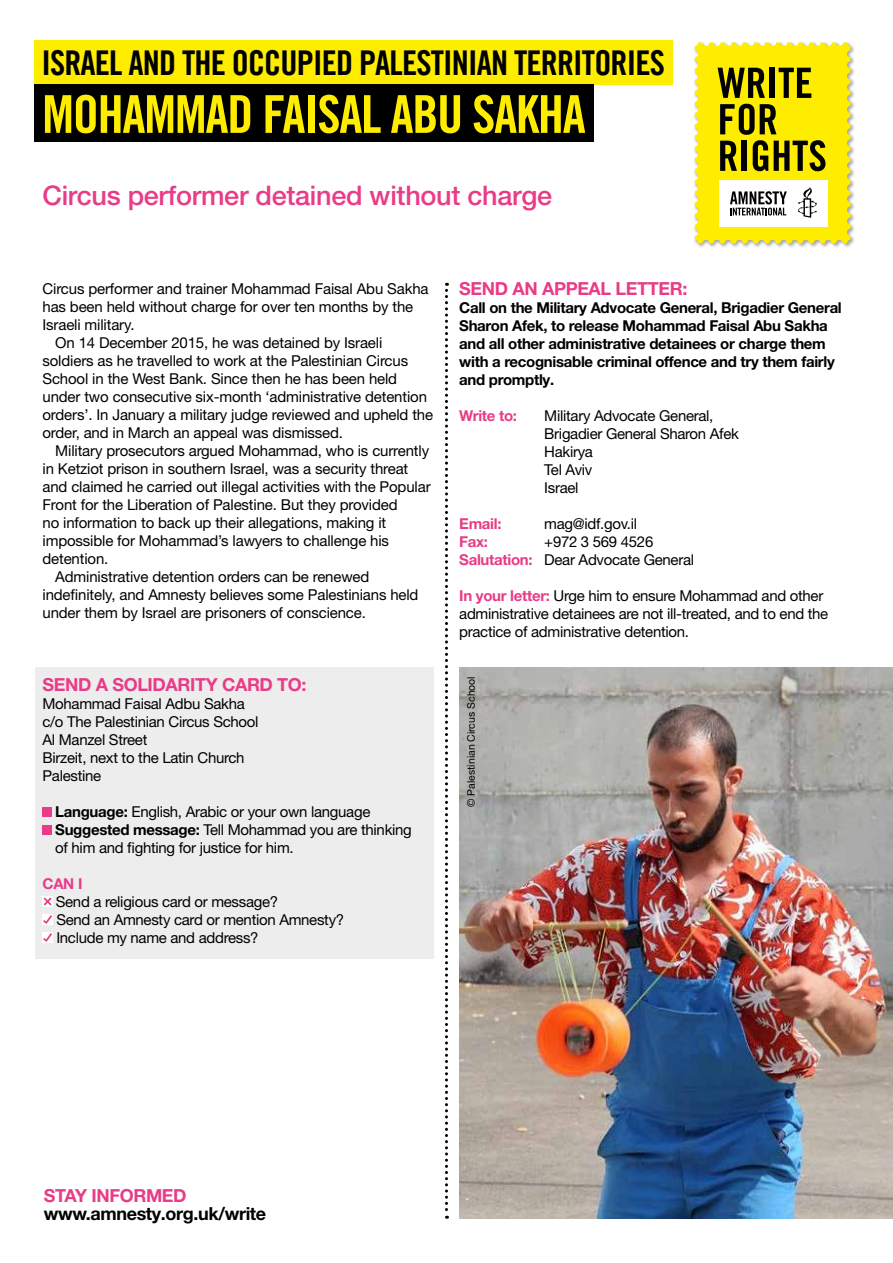
<style>
.page{position:relative;width:893px;height:1263px;background:#fff}
.page>*{position:absolute;margin:0;border:0;box-sizing:border-box;transform-origin:0 0}
.t1{font:52.2px "Amnesty Trade Gothic Bd Cn 20";letter-spacing:-.025em;color:#ffed00}
.t2{font:34.2px "Amnesty Trade Gothic Bd Cn 20";letter-spacing:-.025em;color:#000}
.t3{font:500 27px "Helvetica Neue LT Pro";letter-spacing:-.01em;color:#e93b87}
.t4{font:700 18px "Helvetica Neue LT Pro";letter-spacing:-.02em;color:#e93b87}
.t5{font:700 18px "Helvetica Neue LT Pro";letter-spacing:-.02em;color:#000}
.t6{font:15px/18px "Helvetica Neue LT Pro";letter-spacing:-.01em;color:#000}
.t7{font:700 15px/18px "Helvetica Neue LT Pro";letter-spacing:-.02em;color:#000}
.t8{font:700 15px "Helvetica Neue LT Pro";letter-spacing:-.02em;color:#e93b87}
.t9{font:10.5px "Helvetica Neue";color:#000}
.s1{font-weight:700}
.s2{font-weight:700;color:#e93b87}
</style>
<div class="page">
<img style="left:459px;top:668px;width:434px;height:550px">
<div style="left:34px;top:40px;width:639px;height:45px;background:#ffed00"></div>
<div style="left:34px;top:85px;width:559px;height:57px;background:#000"></div>
<svg style="left:445px;top:283px;width:3px;height:936px"></svg>
<div style="left:35px;top:668px;width:399px;height:291px;background:#ededed"></div>
<div style="left:43px;top:807px;width:9px;height:10px;background:#e93b87"></div>
<div style="left:43px;top:825px;width:9px;height:10px;background:#e93b87"></div>
<svg style="left:43px;top:896px;width:10px;height:11px"></svg>
<svg style="left:44px;top:897px;width:8px;height:8px"></svg>
<div style="left:43px;top:914px;width:10px;height:11px;background:#fff"></div>
<svg style="left:43px;top:915px;width:9px;height:9px"></svg>
<div style="left:43px;top:932px;width:10px;height:11px;background:#fff"></div>
<svg style="left:43px;top:933px;width:9px;height:9px"></svg>
<div style="left:693px;top:41px;width:162px;height:207px;background:#000;opacity:.35"></div>
<svg style="left:695px;top:43px;width:155px;height:200px;background:#d6c92a"></svg>
<h2 class="t2" style="left:41px;top:42px;width:625px">ISRAEL AND THE OCCUPIED PALESTINIAN TERRITORIES</h2>
<h1 class="t1" style="left:42px;top:83px;width:545px">MOHAMMAD FAISAL ABU SAKHA</h1>
<h3 class="t3" style="left:43px;top:179px;width:511px">Circus performer detained without charge</h3>
<p class="t6" style="left:43px;top:279px;width:388px">Circus performer and trainer Mohammad Faisal Abu Sakha</p>
<p class="t6" style="left:43px;top:297px;width:372px">has been held without charge for over ten months by the</p>
<p class="t6" style="left:43px;top:315px;width:94px">Israeli military.</p>
<p class="t6" style="left:55px;top:333px;width:329px">On 14 December 2015, he was detained by Israeli</p>
<p class="t6" style="left:43px;top:351px;width:367px">soldiers as he travelled to work at the Palestinian Circus</p>
<p class="t6" style="left:43px;top:369px;width:356px">School in the West Bank. Since then he has been held</p>
<p class="t6" style="left:43px;top:387px;width:386px">under two consecutive six-month ‘administrative detention</p>
<p class="t6" style="left:43px;top:405px;width:392px">orders’. In January a military judge reviewed and upheld the</p>
<p class="t6" style="left:43px;top:423px;width:302px">order, and in March an appeal was dismissed.</p>
<p class="t6" style="left:55px;top:441px;width:375px">Military prosecutors argued Mohammad, who is currently</p>
<p class="t6" style="left:43px;top:459px;width:367px">in Ketziot prison in southern Israel, was a security threat</p>
<p class="t6" style="left:43px;top:477px;width:390px">and claimed he carried out illegal activities with the Popular</p>
<p class="t6" style="left:43px;top:495px;width:357px">Front for the Liberation of Palestine. But they provided</p>
<p class="t6" style="left:43px;top:513px;width:345px">no information to back up their allegations, making it</p>
<p class="t6" style="left:43px;top:531px;width:348px">impossible for Mohammad’s lawyers to challenge his</p>
<p class="t6" style="left:43px;top:549px;width:67px">detention.</p>
<p class="t6" style="left:55px;top:567px;width:316px">Administrative detention orders can be renewed</p>
<p class="t6" style="left:43px;top:585px;width:378px">indefinitely, and Amnesty believes some Palestinians held</p>
<p class="t6" style="left:43px;top:603px;width:325px">under them by Israel are prisoners of conscience.</p>
<p class="t4" style="left:43px;top:673px;width:266px">SEND A SOLIDARITY CARD TO:</p>
<p class="t6" style="left:43px;top:694px;width:217px">Mohammad Faisal Adbu Sakha c/o The Palestinian Circus School<br>Al Manzel Street<br>Birzeit, next to the Latin Church<br>Palestine</p>
<p class="t6" style="left:55px;top:802px;width:358px"><span class="s1">Language:</span> English, Arabic or your own language<br><span class="s1">Suggested message:</span> Tell Mohammad you are thinking of him and fighting for justice for him.</p>
<p class="t8" style="left:43px;top:874px;width:41px">CAN I</p>
<p class="t6" style="left:56px;top:892px;width:290px">Send a religious card or message?<br>Send an Amnesty card or mention Amnesty?<br>Include my name and address?</p>
<p class="t4" style="left:459px;top:277px;width:230px">SEND AN APPEAL LETTER:</p>
<p class="t7" style="left:459px;top:298px;width:384px">Call on the Military Advocate General, Brigadier General Sharon Afek, to release Mohammad Faisal Abu Sakha and all other administrative detainees or charge them with a recognisable criminal offence and try them fairly and promptly.</p>
<p class="t8" style="left:459px;top:406px;width:59px">Write to:</p>
<p class="t6" style="left:544px;top:406px;width:196px">Military Advocate General,<br>Brigadier General Sharon Afek<br>Hakirya<br>Tel Aviv<br>Israel</p>
<p class="t8" style="left:459px;top:514px;width:44px">Email:</p>
<p class="t6" style="left:544px;top:514px;width:94px">mag@idf.gov.il</p>
<p class="t8" style="left:459px;top:532px;width:30px">Fax:</p>
<p class="t6" style="left:459px;top:532px;width:236px;text-indent:85px">+972 3 569 4526<br><span class="s2">Salutation:</span> Dear Advocate General</p>
<p class="t6" style="left:459px;top:586px;width:371px"><span class="s2">In your letter:</span> Urge him to ensure Mohammad and other administrative detainees are not ill-treated, and to end the practice of administrative detention.</p>
<p class="t9" style="left:465px;top:807px;width:132px;rotate:-90deg">© Palestinian Circus School</p>
<p class="t4" style="left:44px;top:1184px;width:144px">STAY INFORMED</p>
<p class="t5" style="left:44px;top:1202px;width:224px">www.amnesty.org.uk/write</p>
</div>
